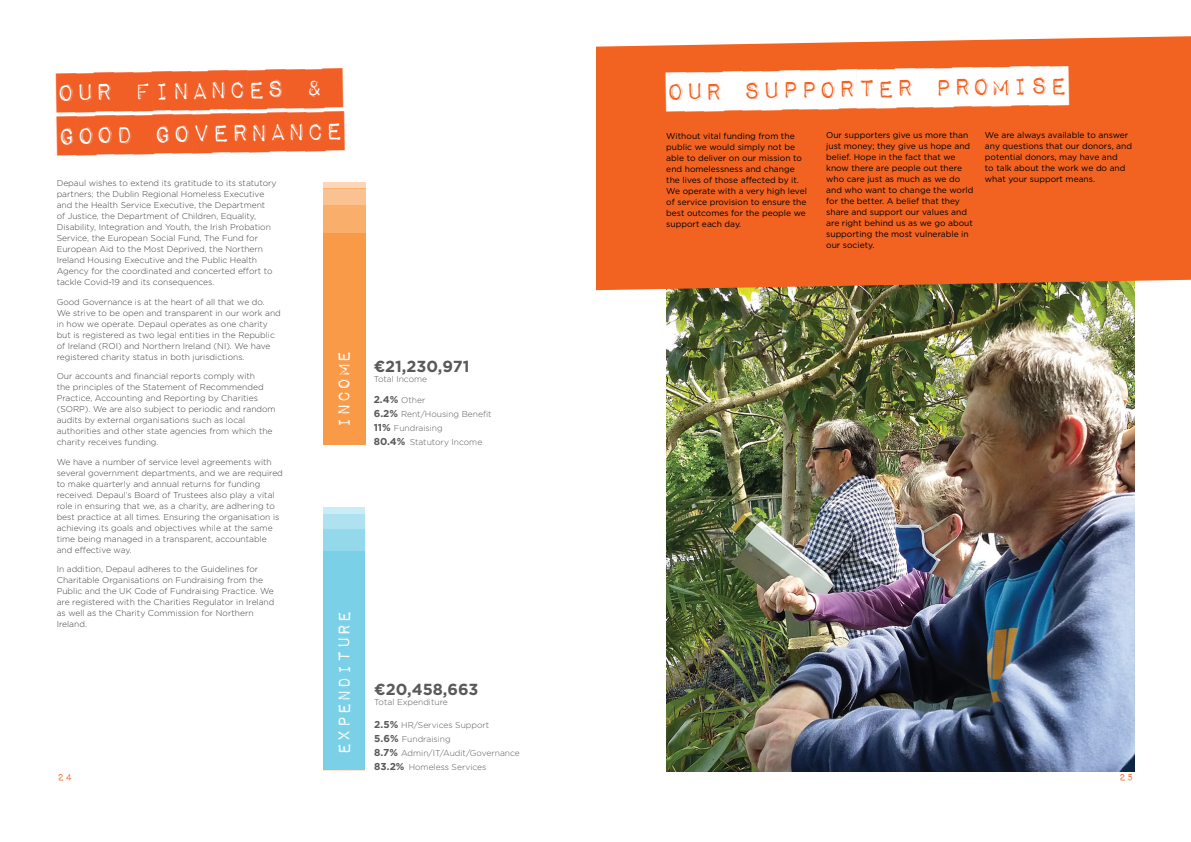
<style>
.page{position:relative;width:1191px;height:842px;background:#fff}
.page>*{position:absolute;margin:0;border:0;box-sizing:border-box;transform-origin:0 0}
.t1{font:32px/43px "Impact Label";color:#f15f27}
.t2{font:32px "Impact Label";color:#fff}
.t3{font:22px "Impact Label Reversed";color:#fff}
.t4{font:700 16px "Gotham";color:#58595b}
.t5{font:13px "Impact Label Reversed";color:#f26322}
.t6{font:300 8.5px/11px "Gotham";color:#414042}
.t7{font:8.5px/11px "Gotham";color:#000}
.t8{font:300 8.5px/14px "Gotham";color:#58595b}
.s1{font-weight:700;font-size:10px}
</style>
<div class="page">
<img style="left:666px;top:290px;width:468px;height:481px">
<div style="left:596px;top:36px;width:595px;height:254px;background:#f26322"></div>
<div style="left:275px;top:507px;width:118px;height:7px;background:#c9ecf5"></div>
<div style="left:275px;top:514px;width:118px;height:15px;background:#aee2f0"></div>
<div style="left:275px;top:529px;width:118px;height:22px;background:#93d9eb"></div>
<div style="left:275px;top:551px;width:118px;height:219px;background:#79d0e7"></div>
<div style="left:275px;top:504px;width:47px;height:277px;background:#fff"></div>
<div style="left:366px;top:504px;width:27px;height:277px;background:#fff"></div>
<div style="left:294px;top:182px;width:105px;height:7px;background:#fcd6b6"></div>
<div style="left:294px;top:189px;width:105px;height:16px;background:#fac290"></div>
<div style="left:294px;top:205px;width:105px;height:29px;background:#f9ae6b"></div>
<div style="left:294px;top:234px;width:105px;height:211px;background:#f89a47"></div>
<div style="left:294px;top:179px;width:29px;height:277px;background:#fff"></div>
<div style="left:366px;top:179px;width:33px;height:277px;background:#fff"></div>
<h1 class="t1" style="left:57px;top:71px;width:288px;rotate:-1deg">our finances &amp; good governance</h1>
<h1 class="t2" style="left:666px;top:72px;width:403px;rotate:-1deg">our supporter promise</h1>
<p class="t7" style="left:666px;top:130px;width:142px">Without vital funding from the public we would simply not be able to deliver on our mission to end homelessness and change the lives of those affected by it.<br>We operate with a very high level of service provision to ensure the best outcomes for the people we support each day.</p>
<p class="t7" style="left:826px;top:130px;width:149px">Our supporters give us more than just money; they give us hope and belief. Hope in the fact that we know there are people out there who care just as much as we do and who want to change the world for the better. A belief that they share and support our values and are right behind us as we go about supporting the most vulnerable in our society.</p>
<p class="t7" style="left:985px;top:130px;width:149px">We are always available to answer any questions that our donors, and potential donors, may have and<br>to talk about the work we do and what your support means.</p>
<p class="t6" style="left:57px;top:178px;width:221px">Depaul wishes to extend its gratitude to its statutory partners; the Dublin Regional Homeless Executive and the Health Service Executive, the Department<br>of Justice, the Department of Children, Equality, Disability, Integration and Youth, the Irish Probation Service, the European Social Fund, The Fund for European Aid to the Most Deprived, the Northern Ireland Housing Executive and the Public Health Agency for the coordinated and concerted effort to tackle Covid-19 and its consequences.</p>
<p class="t6" style="left:57px;top:296px;width:226px">Good Governance is at the heart of all that we do.<br>We strive to be open and transparent in our work and in how we operate. Depaul operates as one charity but is registered as two legal entities in the Republic of Ireland (ROI) and Northern Ireland (NI). We have registered charity status in both jurisdictions.</p>
<p class="t6" style="left:57px;top:371px;width:220px">Our accounts and financial reports comply with<br>the principles of the Statement of Recommended Practice, Accounting and Reporting by Charities (SORP). We are also subject to periodic and random audits by external organisations such as local authorities and other state agencies from which the charity receives funding.</p>
<p class="t6" style="left:57px;top:456px;width:228px">We have a number of service level agreements with several government departments, and we are required to make quarterly and annual returns for funding received. Depaul’s Board of Trustees also play a vital role in ensuring that we, as a charity, are adhering to best practice at all times. Ensuring the organisation is achieving its goals and objectives while at the same time being managed in a transparent, accountable and effective way.</p>
<p class="t6" style="left:57px;top:564px;width:219px">In addition, Depaul adheres to the Guidelines for Charitable Organisations on Fundraising from the Public and the UK Code of Fundraising Practice. We are registered with the Charities Regulator in Ireland as well as the Charity Commission for Northern Ireland.</p>
<h2 class="t3" style="left:333px;top:429px;width:81px;rotate:-90deg">Income</h2>
<h3 class="t4" style="left:374px;top:355px;width:97px">€21,230,971</h3>
<p class="t8" style="left:374px;top:372px;width:55px">Total Income</p>
<p class="t8" style="left:374px;top:392px;width:119px"><span class="s1">2.4%</span> Other<br><span class="s1">6.2%</span> Rent/Housing Benefit<br><span class="s1">11%</span> Fundraising<br><span class="s1">80.4%</span> Statutory Income</p>
<h2 class="t3" style="left:333px;top:755px;width:147px;rotate:-90deg">expenditure</h2>
<h3 class="t4" style="left:374px;top:679px;width:106px">€20,458,663</h3>
<p class="t8" style="left:374px;top:695px;width:75px">Total Expenditure</p>
<p class="t8" style="left:374px;top:717px;width:147px"><span class="s1">2.5%</span> HR/Services Support<br><span class="s1">5.6%</span> Fundraising<br><span class="s1">8.7%</span> Admin/IT/Audit/Governance<br><span class="s1">83.2%</span> Homeless Services</p>
<h3 class="t5" style="left:57px;top:771px;width:17px">24</h3>
<h3 class="t5" style="left:1118px;top:771px;width:17px">25</h3>
</div>
